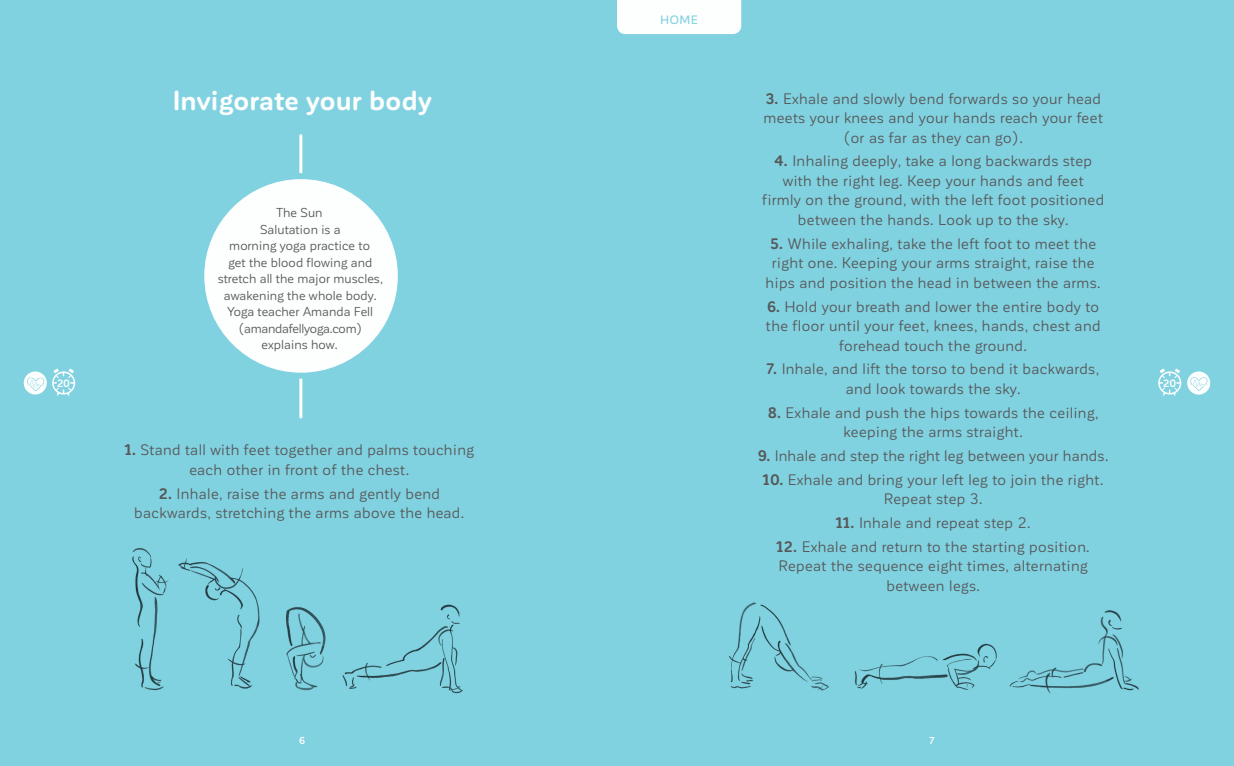
<style>
.page{position:relative;width:1234px;height:766px;background:#fff}
.page>*{position:absolute;margin:0;border:0;box-sizing:border-box;transform-origin:0 0}
.t1{font:700 27px "Corporative Sans Rd";letter-spacing:.005em;color:#fdfefe}
.t2{font:15px/19.5px "Corporative Sans Rd";letter-spacing:.03em;color:#57585a;text-align:center}
.t3{font:12.75px/16.5px "Corporative Sans Rd";letter-spacing:.01em;color:#57585a;text-align:center}
.t4{font:500 12px "Corporative Sans Rd";color:#81d2e0}
.t5{font:700 10.5px "Corporative Sans Rd";color:#fdfefe}
.t6{font:700 9.9px "Corporative Sans Rd";color:#fdfefe}
.s1{font-weight:700}
</style>
<div class="page">
<div style="left:0;top:0;width:1233px;height:765px;background:#81d2e0"></div>
<svg style="left:1186px;top:371px;width:23px;height:23px"></svg>
<svg style="left:1189px;top:377px;width:18px;height:13px"></svg>
<div style="left:1157px;top:371px;width:23px;height:23px;border:2px solid #fdfefe;border-radius:50%"></div>
<svg style="left:1158px;top:368px;width:21px;height:28px"></svg>
<div style="left:617px;top:0;width:124px;height:34px;background:#fdfefe"></div>
<div style="left:24px;top:371px;width:23px;height:23px;background:#fdfefe;border-radius:50%"></div>
<svg style="left:27px;top:377px;width:18px;height:14px"></svg>
<div style="left:52px;top:371px;width:23px;height:23px;border:2px solid #fdfefe;border-radius:50%"></div>
<svg style="left:53px;top:368px;width:21px;height:28px"></svg>
<img style="left:132px;top:548px;width:331px;height:146px">
<img style="left:729px;top:602px;width:410px;height:92px">
<hr style="left:299px;top:136px;width:3px;height:281px;background:#fdfefe">
<div style="left:201px;top:176px;width:200px;height:199px;background:#fdfefe;border-radius:50%"></div>
<div style="left:198px;top:173px;width:206px;height:205px;border:6px solid #81d2e0;border-radius:50%"></div>
<p class="t4" style="left:660px;top:13px;width:39px">HOME</p>
<p class="t1" style="left:172px;top:85px;width:261px">Invigorate your body</p>
<p class="t2" style="left:763px;top:89px;width:341px"><span class="s1">3.</span> Exhale and slowly bend forwards so your head meets your knees and your hands reach your feet (or as far as they can go).</p>
<p class="t2" style="left:762px;top:151px;width:343px"><span class="s1">4.</span> Inhaling deeply, take a long backwards step with the right leg. Keep your hands and feet firmly on the ground, with the left foot positioned between the hands. Look up to the sky.</p>
<p class="t2" style="left:765px;top:234px;width:336px"><span class="s1">5.</span> While exhaling, take the left foot to meet the right one. Keeping your arms straight, raise the hips and position the head in between the arms.</p>
<p class="t2" style="left:765px;top:296px;width:336px"><span class="s1">6.</span> Hold your breath and lower the entire body to the floor until your feet, knees, hands, chest and forehead touch the ground.</p>
<p class="t2" style="left:767px;top:359px;width:333px"><span class="s1">7.</span> Inhale, and lift the torso to bend it backwards, and look towards the sky.</p>
<p class="t2" style="left:767px;top:402px;width:332px"><span class="s1">8.</span> Exhale and push the hips towards the ceiling, keeping the arms straight.</p>
<p class="t2" style="left:757px;top:446px;width:352px"><span class="s1">9.</span> Inhale and step the right leg between your hands.</p>
<p class="t2" style="left:762px;top:469px;width:342px"><span class="s1">10.</span> Exhale and bring your left leg to join the right.<br>Repeat step 3.</p>
<p class="t2" style="left:835px;top:513px;width:196px"><span class="s1">11.</span> Inhale and repeat step 2.</p>
<p class="t2" style="left:776px;top:536px;width:314px"><span class="s1">12.</span> Exhale and return to the starting position.<br>Repeat the sequence eight times, alternating between legs.</p>
<p class="t3" style="left:218px;top:204px;width:167px">The Sun<br>Salutation is a<br>morning yoga practice to<br>get the blood flowing and stretch all the major muscles, awakening the whole body.<br>Yoga teacher Amanda Fell (amandafellyoga.com) explains how.</p>
<p class="t5" style="left:57px;top:377px;width:15px">20</p>
<p class="t5" style="left:1162px;top:377px;width:15px">20</p>
<p class="t2" style="left:125px;top:440px;width:351px"><span class="s1">1.</span> Stand tall with feet together and palms touching each other in front of the chest.</p>
<p class="t2" style="left:134px;top:483px;width:331px"><span class="s1">2.</span> Inhale, raise the arms and gently bend backwards, stretching the arms above the head.</p>
<p class="t6" style="left:299px;top:735px;width:8px">6</p>
<p class="t6" style="left:929px;top:735px;width:6px">7</p>
</div>
